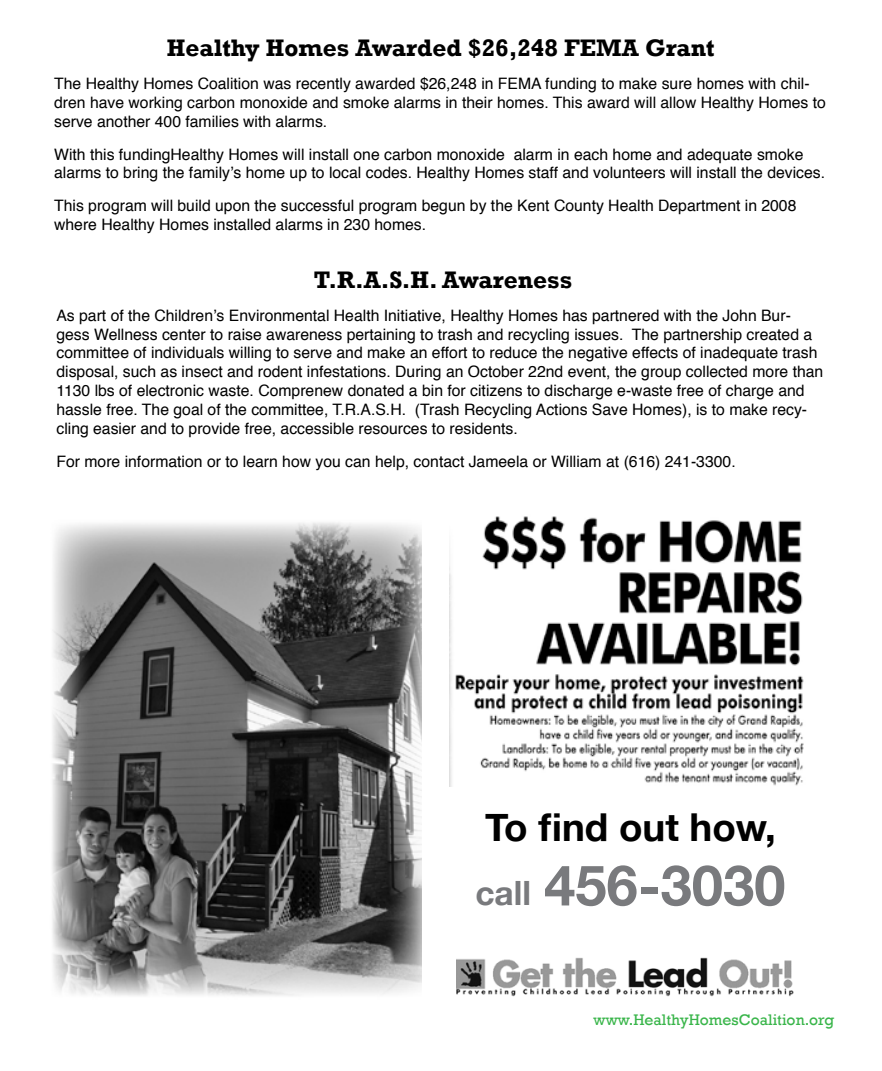
<style>
.page{position:relative;width:882px;height:1071px;background:#fff}
.page>*{position:absolute;margin:0;border:0;box-sizing:border-box;transform-origin:0 0}
.t1{font:700 56.18px "Helvetica Neue";color:#797a7d}
.t2{font:700 38.5px "Helvetica Neue";color:#000}
.t3{font:700 24.5px "Rockwell";color:#000}
.t4{font:15.75px/18.9px "Helvetica";color:#000}
.t5{font:15.75px "Rockwell";color:#39b54a}
.s1{font-size:33.43px}
</style>
<div class="page">
<img style="left:456px;top:958px;width:338px;height:39px">
<img style="left:52px;top:522px;width:370px;height:474px">
<img style="left:449px;top:516px;width:355px;height:270px">
<h3 class="t3" style="left:167px;top:33px;width:549px">Healthy Homes Awarded $26,248 FEMA Grant</h3>
<p class="t4" style="left:54px;top:74px;width:773px">The Healthy Homes Coalition was recently awarded $26,248 in FEMA funding to make sure homes with chil&shy;dren have working carbon monoxide and smoke alarms in their homes. This award will allow Healthy Homes to serve another 400 families with alarms.</p>
<p class="t4" style="left:54px;top:145px;width:772px">With this fundingHealthy Homes will install one carbon monoxide alarm in each home and adequate smoke alarms to bring the family’s home up to local codes. Healthy Homes staff and volunteers will install the devices.</p>
<p class="t4" style="left:54px;top:197px;width:744px">This program will build upon the successful program begun by the Kent County Health Department in 2008 where Healthy Homes installed alarms in 230 homes.</p>
<h3 class="t3" style="left:314px;top:265px;width:260px">T.R.A.S.H. Awareness</h3>
<p class="t4" style="left:56px;top:306px;width:768px">As part of the Children’s Environmental Health Initiative, Healthy Homes has partnered with the John Bur&shy;gess Wellness center to raise awareness pertaining to trash and recycling issues. The partnership created a committee of individuals willing to serve and make an effort to reduce the negative effects of inadequate trash disposal, such as insect and rodent infestations. During an October 22nd event, the group collected more than 1130 lbs of electronic waste. Comprenew donated a bin for citizens to discharge e-waste free of charge and hassle free. The goal of the committee, T.R.A.S.H. (Trash Recycling Actions Save Homes), is to make recy&shy;cling easier and to provide free, accessible resources to residents.</p>
<p class="t4" style="left:56px;top:452px;width:681px">For more information or to learn how you can help, contact Jameela or William at (616) 241-3300.</p>
<h2 class="t2" style="left:485px;top:804px;width:292px">To find out how,</h2>
<h1 class="t1" style="left:475px;top:851px;width:312px"><span class="s1">call</span> 456-3030</h1>
<p class="t5" style="left:594px;top:1011px;width:242px">www.HealthyHomesCoalition.org</p>
</div>
